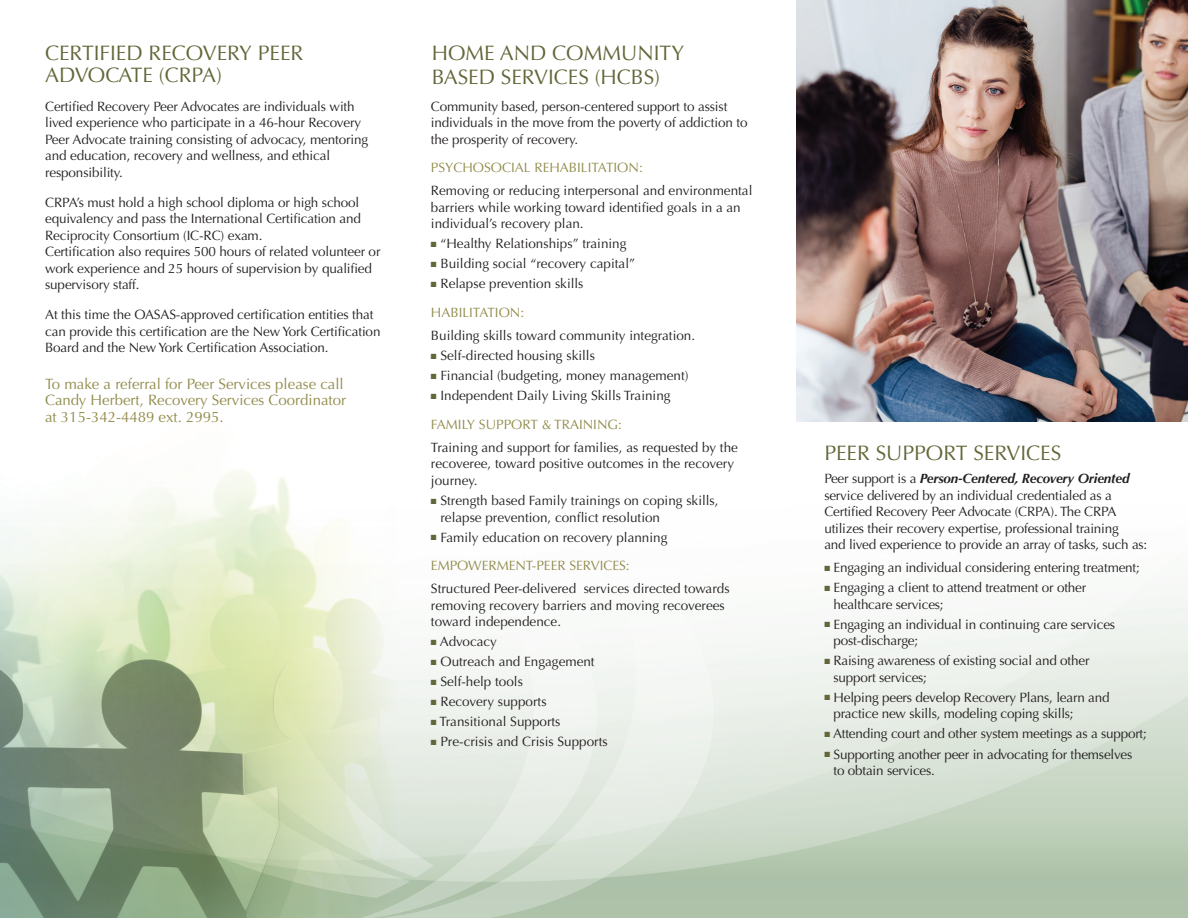
<style>
.page{position:relative;width:1188px;height:918px;background:#fff}
.page>*{position:absolute;margin:0;border:0;box-sizing:border-box;transform-origin:0 0}
.t1{font:21px/24px "Optima";color:#636638}
.t2{font:21px "Optima";letter-spacing:-.02em;color:#636638}
.t3{font:15px/16.5px "Optima";color:#918b4b}
.t4{font:13.5px/16.5px "Optima";letter-spacing:-.01em;color:#231f20}
.t5{font:13.5px "Optima";color:#918b4b}
.s1{color:#636638}
.s2{font-weight:700;font-style:italic}
</style>
<div class="page">
<img style="left:714px;top:0;width:474px;height:918px">
<svg style="left:610px;top:643px;width:104px;height:275px"></svg>
<svg style="left:398px;top:655px;width:212px;height:263px"></svg>
<svg style="left:398px;top:655px;width:36px;height:223px"></svg>
<img style="left:0;top:470px;width:398px;height:448px">
<img style="left:797px;top:0;width:391px;height:421px">
<p class="t1" style="left:45px;top:42px;width:260px">CERTIFIED RECOVERY PEER</p>
<p class="t2" style="left:45px;top:63px;width:178px">ADVOCATE (CRPA)</p>
<p class="t4" style="left:45px;top:98px;width:325px">Certified Recovery Peer Advocates are individuals with lived experience who participate in a 46-hour Recovery Peer Advocate training consisting of advocacy, mentoring and education, recovery and wellness, and ethical responsibility.</p>
<p class="t4" style="left:45px;top:194px;width:317px">CRPA’s must hold a high school diploma or high school equivalency and pass the International Certification and<br>Reciprocity Consortium (IC-RC) exam.</p>
<p class="t4" style="left:45px;top:244px;width:337px">Certification also requires 500 hours of related volunteer or work experience and 25 hours of supervision by qualified supervisory staff.</p>
<p class="t4" style="left:45px;top:307px;width:337px">At this time the OASAS-approved certification entities that can provide this certification are the New York Certification<br>Board and the New York Certification Association.</p>
<p class="t3" style="left:45px;top:376px;width:303px">To make a referral for Peer Services please call<br>Candy Herbert, Recovery Services Coordinator at 315-342-4489 ext. 2995.</p>
<p class="t1" style="left:432px;top:42px;width:254px">HOME AND COMMUNITY<br>BASED SERVICES (HCBS)</p>
<p class="t4" style="left:431px;top:98px;width:318px">Community based, person-centered support to assist individuals in the move from the poverty of addiction to the prosperity of recovery.</p>
<p class="t5" style="left:431px;top:160px;width:213px">PSYCHOSOCIAL REHABILITATION:</p>
<p class="t4" style="left:431px;top:183px;width:323px">Removing or reducing interpersonal and environmental barriers while working toward identified goals in a an individual’s recovery plan.</p>
<p class="t4" style="left:431px;top:236px;width:197px"><span class="s1">■</span> “Healthy Relationships” training</p>
<p class="t4" style="left:431px;top:256px;width:206px"><span class="s1">■</span> Building social “recovery capital”</p>
<p class="t4" style="left:431px;top:276px;width:154px"><span class="s1">■</span> Relapse prevention skills</p>
<p class="t5" style="left:431px;top:305px;width:95px">HABILITATION:</p>
<p class="t4" style="left:431px;top:328px;width:266px">Building skills toward community integration.</p>
<p class="t4" style="left:431px;top:348px;width:166px"><span class="s1">■</span> Self-directed housing skills</p>
<p class="t4" style="left:431px;top:368px;width:259px"><span class="s1">■</span> Financial (budgeting, money management)</p>
<p class="t4" style="left:431px;top:388px;width:241px"><span class="s1">■</span> Independent Daily Living Skills Training</p>
<p class="t5" style="left:431px;top:416px;width:192px">FAMILY SUPPORT &amp; TRAINING:</p>
<p class="t4" style="left:431px;top:439px;width:308px">Training and support for families, as requested by the recoveree, toward positive outcomes in the recovery journey.</p>
<p class="t4" style="left:440px;top:492px;width:280px;text-indent:-9px"><span class="s1">■</span> Strength based Family trainings on coping skills, relapse prevention, conflict resolution</p>
<p class="t4" style="left:431px;top:529px;width:238px"><span class="s1">■</span> Family education on recovery planning</p>
<p class="t5" style="left:431px;top:558px;width:200px">EMPOWERMENT-PEER SERVICES:</p>
<p class="t4" style="left:431px;top:581px;width:300px">Structured Peer-delivered services directed towards removing recovery barriers and moving recoverees toward independence.</p>
<p class="t4" style="left:431px;top:634px;width:67px"><span class="s1">■</span> Advocacy</p>
<p class="t4" style="left:431px;top:654px;width:165px"><span class="s1">■</span> Outreach and Engagement</p>
<p class="t4" style="left:431px;top:674px;width:94px"><span class="s1">■</span> Self-help tools</p>
<p class="t4" style="left:431px;top:694px;width:117px"><span class="s1">■</span> Recovery supports</p>
<p class="t4" style="left:431px;top:714px;width:131px"><span class="s1">■</span> Transitional Supports</p>
<p class="t4" style="left:431px;top:734px;width:178px"><span class="s1">■</span> Pre-crisis and Crisis Supports</p>
<p class="t1" style="left:824px;top:441px;width:238px">PEER SUPPORT SERVICES</p>
<p class="t4" style="left:824px;top:471px;width:325px">Peer support is a <span class="s2">Person-Centered, Recovery Oriented </span>service delivered by an individual credentialed as a Certified Recovery Peer Advocate (CRPA). The CRPA utilizes their recovery expertise, professional training<br>and lived experience to provide an array of tasks, such as:</p>
<p class="t4" style="left:824px;top:560px;width:317px"><span class="s1">■</span> Engaging an individual considering entering treatment;</p>
<p class="t4" style="left:834px;top:580px;width:254px;text-indent:-9px"><span class="s1">■</span> Engaging a client to attend treatment or other healthcare services;</p>
<p class="t4" style="left:834px;top:616px;width:283px;text-indent:-9px"><span class="s1">■</span> Engaging an individual in continuing care services post-discharge;</p>
<p class="t4" style="left:834px;top:653px;width:258px;text-indent:-9px"><span class="s1">■</span> Raising awareness of existing social and other support services;</p>
<p class="t4" style="left:834px;top:689px;width:278px;text-indent:-9px"><span class="s1">■</span> Helping peers develop Recovery Plans, learn and practice new skills, modeling coping skills;</p>
<p class="t4" style="left:824px;top:726px;width:324px"><span class="s1">■</span> Attending court and other system meetings as a support;</p>
<p class="t4" style="left:834px;top:746px;width:300px;text-indent:-9px"><span class="s1">■</span> Supporting another peer in advocating for themselves to obtain services.</p>
</div>
